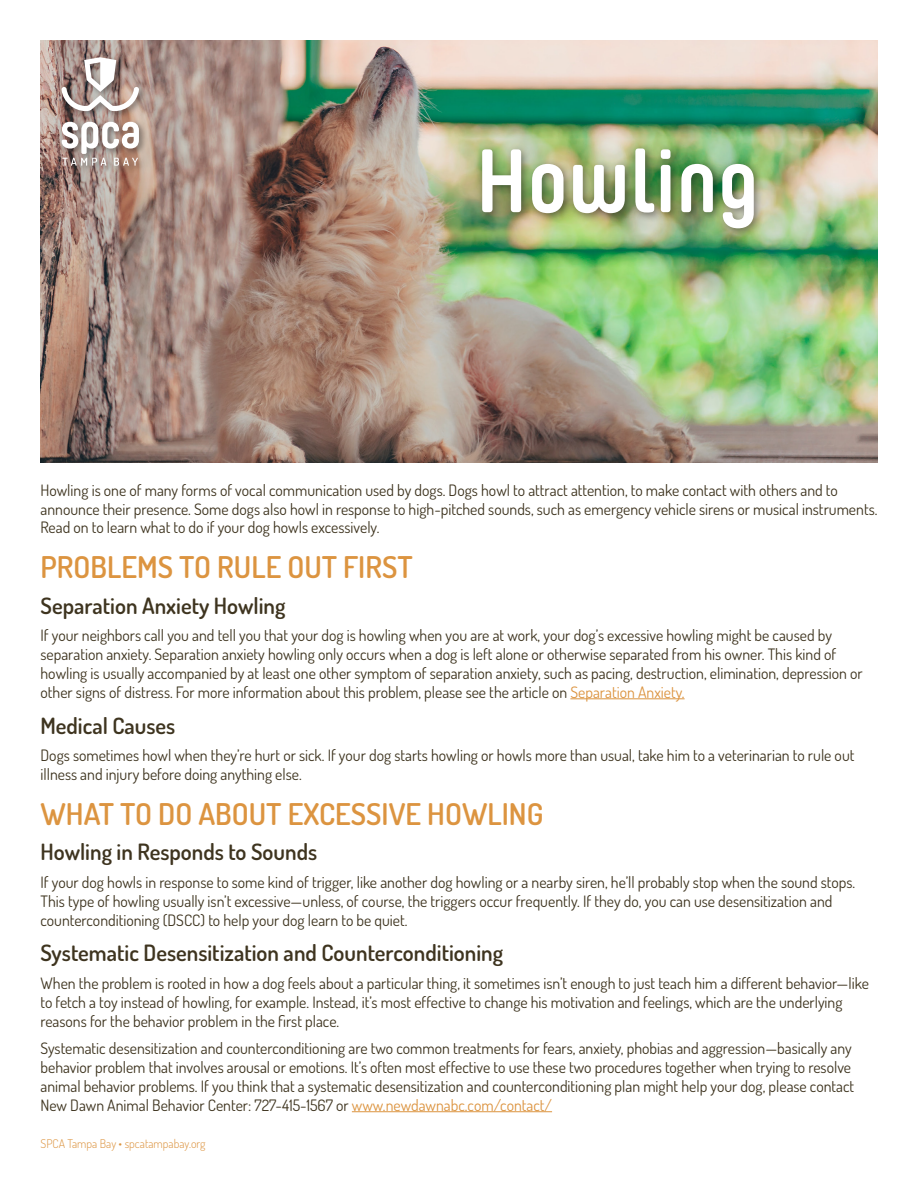
<style>
.page{position:relative;width:918px;height:1188px;background:#fff}
.page>*{position:absolute;margin:0;border:0;box-sizing:border-box;transform-origin:0 0}
.t1{font:700 89.7px "Yummo";letter-spacing:-.01em;color:#fff}
.t2{font:600 30px "Dosis";color:#dc9440}
.t3{font:600 22.5px "Dosis";color:#3e341f}
.t4{font:15.75px/18.9px "Dosis";color:#3e341f}
.t5{font:300 12px "Dosis";color:#dc9440}
.s1{color:#dc9440}
</style>
<div class="page">
<img style="left:40px;top:40px;width:837px;height:422px">
<div style="left:476px;top:143px;width:288px;height:96px;background:#231f20;opacity:.5"></div>
<div style="left:58px;top:54px;width:90px;height:120px;background:#231f20;opacity:.5"></div>
<svg style="left:61px;top:57px;width:78px;height:54px"></svg>
<svg style="left:62px;top:122px;width:77px;height:44px"></svg>
<hr style="left:570px;top:699px;width:115px;height:1px;background:#dc9440">
<hr style="left:352px;top:1111px;width:200px;height:1px;background:#dc9440">
<p class="t1" style="left:475px;top:99px;width:286px">Howling</p>
<p class="t4" style="left:40px;top:480px;width:838px">Howling is one of many forms of vocal communication used by dogs. Dogs howl to attract attention, to make contact with others and to announce their presence. Some dogs also howl in response to high-pitched sounds, such as emergency vehicle sirens or musical instruments.<br>Read on to learn what to do if your dog howls excessively.</p>
<p class="t2" style="left:40px;top:548px;width:374px">PROBLEMS TO RULE OUT FIRST</p>
<p class="t3" style="left:40px;top:591px;width:247px">Separation Anxiety Howling</p>
<p class="t4" style="left:40px;top:626px;width:824px">If your neighbors call you and tell you that your dog is howling when you are at work, your dog’s excessive howling might be caused by separation anxiety. Separation anxiety howling only occurs when a dog is left alone or otherwise separated from his owner. This kind of howling is usually accompanied by at least one other symptom of separation anxiety, such as pacing, destruction, elimination, depression or other signs of distress. For more information about this problem, please see the article on <span class="s1">Separation Anxiety.</span></p>
<p class="t3" style="left:40px;top:711px;width:136px">Medical Causes</p>
<p class="t4" style="left:40px;top:746px;width:815px">Dogs sometimes howl when they’re hurt or sick. If your dog starts howling or howls more than usual, take him to a veterinarian to rule out illness and injury before doing anything else.</p>
<p class="t2" style="left:40px;top:794px;width:504px">WHAT TO DO ABOUT EXCESSIVE HOWLING</p>
<p class="t3" style="left:40px;top:838px;width:278px">Howling in Responds to Sounds</p>
<p class="t4" style="left:40px;top:872px;width:816px">If your dog howls in response to some kind of trigger, like another dog howling or a nearby siren, he’ll probably stop when the sound stops.<br>This type of howling usually isn’t excessive—unless, of course, the triggers occur frequently. If they do, you can use desensitization and counterconditioning (DSCC) to help your dog learn to be quiet.</p>
<p class="t3" style="left:40px;top:938px;width:464px">Systematic Desensitization and Counterconditioning</p>
<p class="t4" style="left:40px;top:973px;width:830px">When the problem is rooted in how a dog feels about a particular thing, it sometimes isn’t enough to just teach him a different behavior—like to fetch a toy instead of howling, for example. Instead, it’s most effective to change his motivation and feelings, which are the underlying reasons for the behavior problem in the first place.</p>
<p class="t4" style="left:40px;top:1039px;width:815px">Systematic desensitization and counterconditioning are two common treatments for fears, anxiety, phobias and aggression—basically any behavior problem that involves arousal or emotions. It’s often most effective to use these two procedures together when trying to resolve animal behavior problems. If you think that a systematic desensitization and counterconditioning plan might help your dog, please contact New Dawn Animal Behavior Center: 727-415-1567 or <span class="s1">www.newdawnabc.com/contact/</span></p>
<p class="t5" style="left:40px;top:1135px;width:167px">SPCA Tampa Bay • spcatampabay.org</p>
</div>
